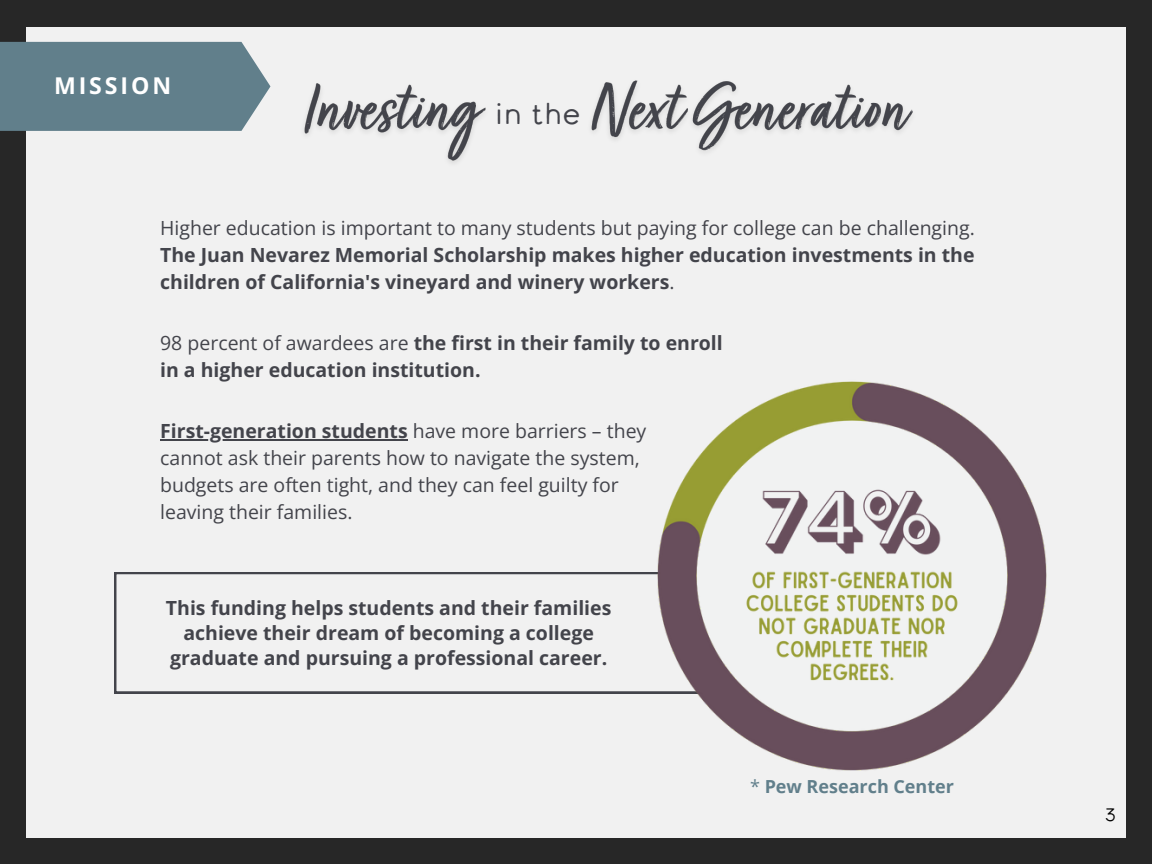
<style>
.page{position:relative;width:1152px;height:864px;background:#272727}
.page>*{position:absolute;margin:0;border:0;box-sizing:border-box;transform-origin:0 0}
.t1{font:30px "Calder LC";color:#43444b}
.t2{font:700 23.1px "Open Sans";letter-spacing:.125em;color:#fff}
.t3{font:700 19.5px/27px "Open Sans";color:#43444b;text-align:justify}
.t4{font:19.5px/27px "Open Sans";color:#43444b}
.t5{font:700 18px "Open Sans";color:#617f8b}
.t6{font:18px "Calder LC";color:#000}
.s1{font-weight:400}
.s2{font-weight:700}
</style>
<div class="page">
<div style="left:26px;top:27px;width:1100px;height:810px;background:#f1f1f1"></div>
<svg style="left:114px;top:572px;width:525px;height:122px"></svg>
<img style="left:639px;top:381px;width:408px;height:390px">
<div style="left:0;top:42px;width:270px;height:89px;background:#617f8b"></div>
<img style="left:304px;top:80px;width:609px;height:83px">
<hr style="left:160px;top:440px;width:248px;height:1px;background:#43444b">
<p class="t2" style="left:54px;top:69px;width:119px">MISSION</p>
<p class="t1" style="left:495px;top:101px;width:87px">in the</p>
<p class="t3" style="left:160px;top:214px;width:816px"><span class="s1">Higher education is important to many students but paying for college can be challenging.<br></span>The Juan Nevarez Memorial Scholarship makes higher education investments in the children of California's vineyard and winery workers<span class="s1">.</span></p>
<p class="t3" style="left:160px;top:329px;width:564px"><span class="s1">98 percent of awardees are</span> the first in their family to enroll</p>
<p class="t3" style="left:160px;top:356px;width:322px">in a higher education institution.</p>
<p class="t4" style="left:160px;top:417px;width:488px"><span class="s2">First-generation students</span> have more barriers – they cannot ask their parents how to navigate the system, budgets are often tight, and they can feel guilty for leaving their families.</p>
<p class="t3" style="left:166px;top:595px;width:447px;line-height:24.8px;text-align:center">This funding helps students and their families achieve their dream of becoming a college graduate and pursuing a professional career.</p>
<p class="t5" style="left:750px;top:774px;width:205px"><span class="s1">*</span> Pew Research Center</p>
<p class="t6" style="left:1105px;top:807px;width:11px">3</p>
</div>
